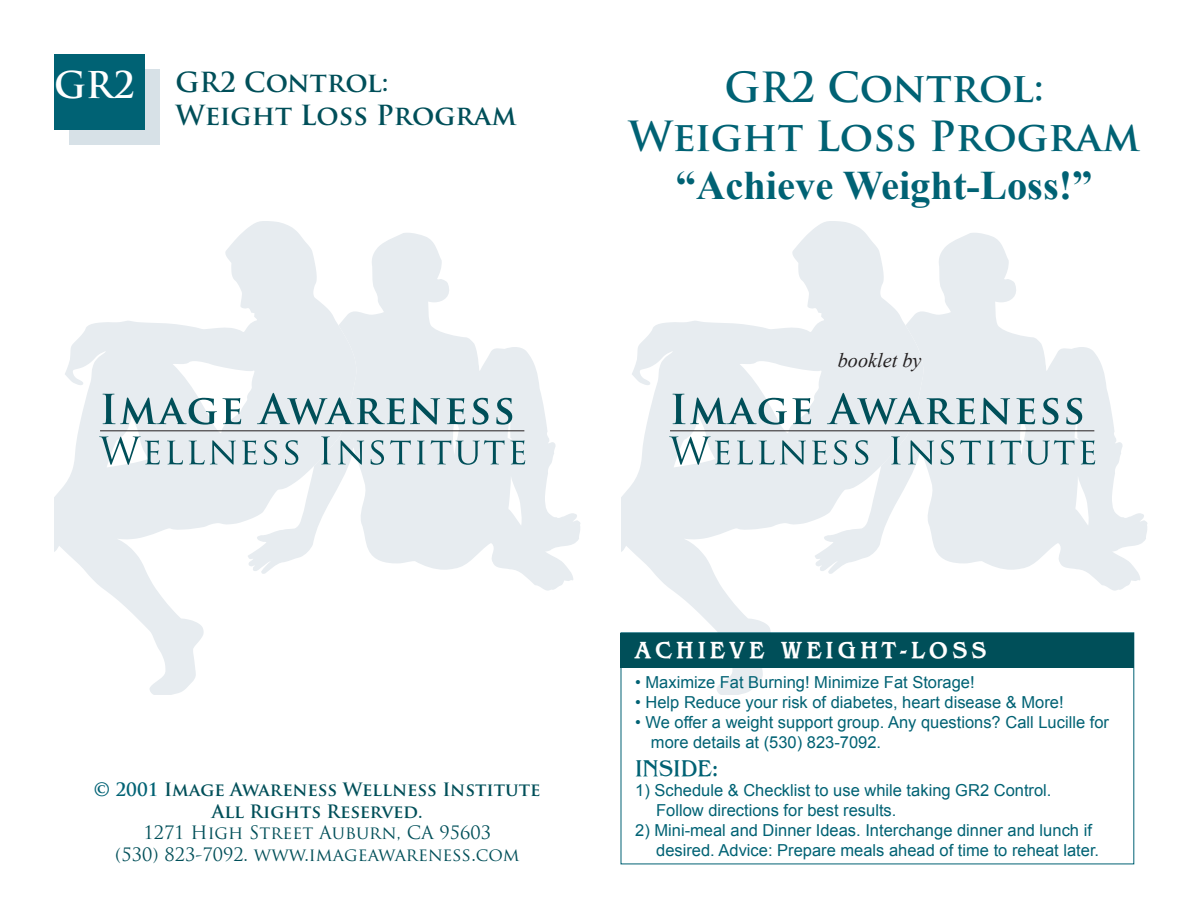
<style>
.page{position:relative;width:1188px;height:918px;background:#fff}
.page>*{position:absolute;margin:0;border:0;box-sizing:border-box;transform-origin:0 0}
.t1{font:700 40.5px/48.6px "Trajan Pro";color:#006274;text-align:center}
.t2{font:700 40.5px "Times New Roman";color:#006274}
.t3{font:700 36px "Trajan Pro";color:#fff}
.t4{font:700 27px/32.4px "Trajan Pro";color:#004f59}
.t5{font:700 24px "Bangle";letter-spacing:.2em;color:#fff}
.t6{font:24px "Bangle Normal";color:#006274}
.t7{font:italic 20.25px "Times New Roman";color:#231f20}
.t8{font:18px/21.6px "Trajan Pro";color:#004f59;text-align:center}
.t9{font:700 18px/21.6px "Trajan Pro";color:#004f59;text-align:center}
.t10{font:16.5px/19.8px "Arial";color:#006274}
.s1{color:#006274}
</style>
<div class="page">
<svg style="left:923px;top:233px;width:225px;height:358px;fill:#e7ecf0"></svg>
<svg style="left:621px;top:221px;width:302px;height:474px"></svg>
<div style="left:621px;top:633px;width:513px;height:35px;background:#004f59"></div>
<svg style="left:673px;top:394px;width:138px;height:31px"></svg>
<svg style="left:827px;top:393px;width:183px;height:32px;background:#abc3c9"></svg>
<svg style="left:1016px;top:398px;width:19px;height:26px"></svg>
<svg style="left:1043px;top:398px;width:16px;height:27px"></svg>
<svg style="left:1066px;top:398px;width:16px;height:27px"></svg>
<svg style="left:669px;top:437px;width:61px;height:28px"></svg>
<svg style="left:737px;top:441px;width:16px;height:23px"></svg>
<svg style="left:759px;top:440px;width:47px;height:25px"></svg>
<svg style="left:812px;top:440px;width:15px;height:24px"></svg>
<svg style="left:834px;top:440px;width:13px;height:25px"></svg>
<svg style="left:855px;top:440px;width:13px;height:25px"></svg>
<svg style="left:891px;top:437px;width:10px;height:27px"></svg>
<svg style="left:908px;top:440px;width:26px;height:25px"></svg>
<svg style="left:941px;top:440px;width:13px;height:25px"></svg>
<svg style="left:960px;top:440px;width:21px;height:24px"></svg>
<svg style="left:987px;top:441px;width:8px;height:23px"></svg>
<svg style="left:1001px;top:440px;width:73px;height:25px;background:#bbced3"></svg>
<svg style="left:1080px;top:440px;width:15px;height:24px"></svg>
<hr style="left:670px;top:430px;width:424px;height:1px;background:#231f20">
<svg style="left:356px;top:233px;width:224px;height:358px;fill:#e7ecf0"></svg>
<svg style="left:54px;top:221px;width:302px;height:474px"></svg>
<svg style="left:103px;top:394px;width:138px;height:31px"></svg>
<svg style="left:257px;top:393px;width:183px;height:32px;background:#abc3c9"></svg>
<svg style="left:446px;top:398px;width:19px;height:26px"></svg>
<svg style="left:473px;top:398px;width:16px;height:27px"></svg>
<svg style="left:496px;top:398px;width:16px;height:27px"></svg>
<svg style="left:99px;top:437px;width:61px;height:28px"></svg>
<svg style="left:167px;top:441px;width:16px;height:23px"></svg>
<svg style="left:189px;top:440px;width:47px;height:25px"></svg>
<svg style="left:242px;top:440px;width:15px;height:24px"></svg>
<svg style="left:264px;top:440px;width:13px;height:25px"></svg>
<svg style="left:285px;top:440px;width:13px;height:25px"></svg>
<svg style="left:321px;top:437px;width:10px;height:27px"></svg>
<svg style="left:338px;top:440px;width:26px;height:25px"></svg>
<svg style="left:371px;top:440px;width:13px;height:25px"></svg>
<svg style="left:390px;top:440px;width:21px;height:24px"></svg>
<svg style="left:417px;top:441px;width:8px;height:23px"></svg>
<svg style="left:431px;top:440px;width:94px;height:25px;background:#b9ccd2"></svg>
<hr style="left:100px;top:430px;width:424px;height:1px;background:#231f20">
<div style="left:69px;top:69px;width:91px;height:75px;background:#d7e1e7"></div>
<div style="left:54px;top:54px;width:91px;height:75px;background:#006274"></div>
<h2 class="t3" style="left:54px;top:63px;width:82px">GR2</h2>
<h3 class="t4" style="left:176px;top:67px;width:343px">GR2 Control:<br>Weight Loss Program</h3>
<h1 class="t1" style="left:628px;top:63px;width:513px">GR2 Control:<br>Weight Loss Program</h1>
<h1 class="t2" style="left:676px;top:158px;width:418px">“Achieve Weight-Loss!”</h1>
<p class="t7" style="left:838px;top:347px;width:85px">booklet by</p>
<p class="t9" style="left:94px;top:779px;width:448px"><span class="s1">© 2001</span> Image Awareness Wellness Institute<br>All Rights Reserved.</p>
<p class="t8" style="left:115px;top:822px;width:406px">1271 High Street Auburn, CA 95603<br>(530) 823-7092. www.imageawareness.com</p>
<h3 class="t5" style="left:635px;top:633px;width:353px">ACHIEVE WEIGHT-LOSS</h3>
<p class="t10" style="left:635px;top:673px;width:341px">• Maximize Fat Burning! Minimize Fat Storage!</p>
<p class="t10" style="left:635px;top:693px;width:430px">• Help Reduce your risk of diabetes, heart disease &amp; More!</p>
<p class="t10" style="left:651px;top:712px;width:460px;text-indent:-16px">• We offer a weight support group. Any questions? Call Lucille for more details at (530) 823-7092.</p>
<h3 class="t6" style="left:635px;top:753px;width:86px">INSIDE:</h3>
<p class="t10" style="left:656px;top:781px;width:397px;text-indent:-21px">1) Schedule &amp; Checklist to use while taking GR2 Control.<br>Follow directions for best results.</p>
<p class="t10" style="left:656px;top:820px;width:445px;text-indent:-21px">2) Mini-meal and Dinner Ideas. Interchange dinner and lunch if desired. Advice: Prepare meals ahead of time to reheat later.</p>
</div>
